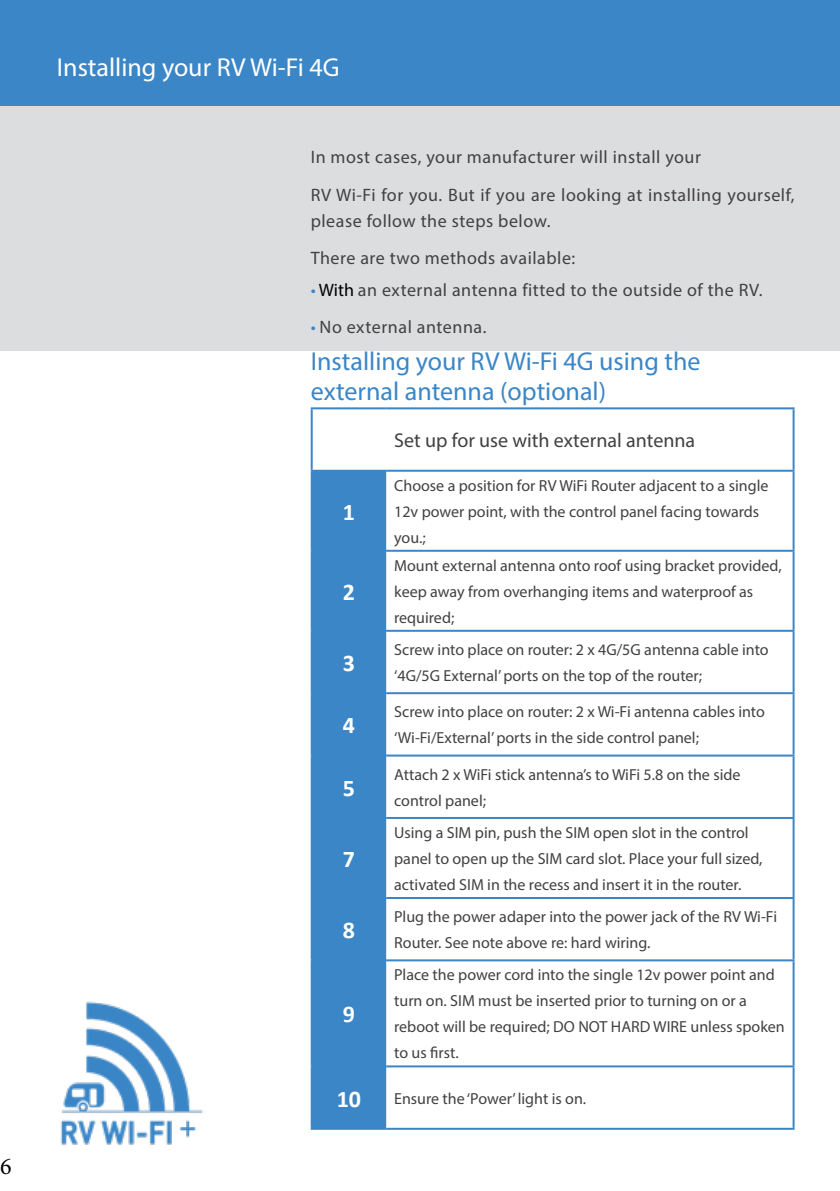
<style>
.page{position:relative;width:840px;height:1191px;background:#fff}
.page>*{position:absolute;margin:0;border:0;box-sizing:border-box;transform-origin:0 0}
.t1{font:26px/30px "Myriad Pro";color:#3b86c6}
.t2{font:26px "Myriad Pro";color:#fff}
.t3{font:700 24px "Calibri";color:#fff}
.t4{font:24px "Minion Pro";color:#000}
.t5{font:20px "Myriad Pro";color:#414042}
.t6{font:18px/37.4px "Myriad Pro";letter-spacing:.03em;color:#414042}
.t7{font:16px/26px "Myriad Pro";color:#414042}
.s1{color:#3b86c6}
.s2{color:#000}
</style>
<div class="page">
<div style="left:0;top:106px;width:839px;height:244px;background:#dcddde"></div>
<div style="left:0;top:0;width:839px;height:106px;background:#3b86c6"></div>
<div style="left:312px;top:472px;width:74px;height:655px;background:#3b86c6"></div>
<hr style="left:310px;top:407px;width:76px;height:2px;background:#3b86c6">
<hr style="left:310px;top:409px;width:2px;height:61px;background:#3b86c6">
<hr style="left:386px;top:407px;width:408px;height:2px;background:#3b86c6">
<hr style="left:792px;top:409px;width:2px;height:61px;background:#3b86c6">
<hr style="left:310px;top:470px;width:76px;height:2px;background:#3b86c6">
<hr style="left:310px;top:472px;width:2px;height:78px;background:#3b86c6">
<hr style="left:386px;top:470px;width:408px;height:2px;background:#3b86c6">
<hr style="left:792px;top:472px;width:2px;height:78px;background:#3b86c6">
<hr style="left:310px;top:550px;width:76px;height:2px;background:#3b86c6">
<hr style="left:310px;top:552px;width:2px;height:78px;background:#3b86c6">
<hr style="left:386px;top:550px;width:408px;height:2px;background:#3b86c6">
<hr style="left:792px;top:552px;width:2px;height:78px;background:#3b86c6">
<hr style="left:310px;top:630px;width:76px;height:2px;background:#3b86c6">
<hr style="left:310px;top:632px;width:2px;height:60px;background:#3b86c6">
<hr style="left:386px;top:630px;width:408px;height:2px;background:#3b86c6">
<hr style="left:792px;top:632px;width:2px;height:60px;background:#3b86c6">
<hr style="left:310px;top:692px;width:76px;height:2px;background:#3b86c6">
<hr style="left:310px;top:694px;width:2px;height:60px;background:#3b86c6">
<hr style="left:386px;top:692px;width:408px;height:2px;background:#3b86c6">
<hr style="left:792px;top:694px;width:2px;height:60px;background:#3b86c6">
<hr style="left:310px;top:754px;width:76px;height:2px;background:#3b86c6">
<hr style="left:310px;top:756px;width:2px;height:61px;background:#3b86c6">
<hr style="left:386px;top:754px;width:408px;height:2px;background:#3b86c6">
<hr style="left:792px;top:756px;width:2px;height:61px;background:#3b86c6">
<hr style="left:310px;top:817px;width:76px;height:2px;background:#3b86c6">
<hr style="left:310px;top:819px;width:2px;height:78px;background:#3b86c6">
<hr style="left:386px;top:817px;width:408px;height:2px;background:#3b86c6">
<hr style="left:792px;top:819px;width:2px;height:78px;background:#3b86c6">
<hr style="left:310px;top:897px;width:76px;height:2px;background:#3b86c6">
<hr style="left:310px;top:899px;width:2px;height:60px;background:#3b86c6">
<hr style="left:386px;top:897px;width:408px;height:2px;background:#3b86c6">
<hr style="left:792px;top:899px;width:2px;height:60px;background:#3b86c6">
<hr style="left:310px;top:959px;width:76px;height:2px;background:#3b86c6">
<hr style="left:310px;top:961px;width:2px;height:104px;background:#3b86c6">
<hr style="left:386px;top:959px;width:408px;height:2px;background:#3b86c6">
<hr style="left:792px;top:961px;width:2px;height:104px;background:#3b86c6">
<hr style="left:310px;top:1065px;width:76px;height:2px;background:#3b86c6">
<hr style="left:310px;top:1067px;width:2px;height:60px;background:#3b86c6">
<hr style="left:386px;top:1065px;width:408px;height:2px;background:#3b86c6">
<hr style="left:792px;top:1067px;width:2px;height:60px;background:#3b86c6">
<hr style="left:310px;top:1127px;width:76px;height:2px;background:#3b86c6">
<hr style="left:386px;top:1127px;width:408px;height:2px;background:#3b86c6">
<img style="left:60px;top:1001px;width:144px;height:144px">
<h2 class="t4" style="left:0;top:1150px;width:13px">6</h2>
<h1 class="t2" style="left:57px;top:51px;width:284px">Installing your RV Wi-Fi 4G</h1>
<p class="t6" style="left:310px;top:138px;width:485px">In most cases, your manufacturer will install your<br>RV Wi-Fi for you. But if you are looking at installing yourself,</p>
<p class="t6" style="left:310px;top:202px;width:266px">please follow the steps below.<br>There are two methods available:</p>
<p class="t6" style="left:310px;top:271px;width:453px"><span class="s1">•</span> <span class="s2">With</span> an external antenna fitted to the outside of the RV.</p>
<p class="t6" style="left:310px;top:308px;width:177px"><span class="s1">•</span> No external antenna.</p>
<h1 class="t1" style="left:310px;top:346px;width:391px">Installing your RV Wi-Fi 4G using the external antenna (optional)</h1>
<h2 class="t3" style="left:342px;top:495px;width:14px">1</h2>
<h2 class="t3" style="left:342px;top:575px;width:14px">2</h2>
<p class="t5" style="left:394px;top:428px;width:302px">Set up for use with external antenna</p>
<p class="t7" style="left:394px;top:472px;width:375px">Choose a position for RV WiFi Router adjacent to a single<br>12v power point, with the control panel facing towards you.;</p>
<p class="t7" style="left:394px;top:552px;width:389px">Mount external antenna onto roof using bracket provided, keep away from overhanging items and waterproof as required;</p>
<h2 class="t3" style="left:342px;top:646px;width:14px">3</h2>
<p class="t7" style="left:394px;top:636px;width:376px">Screw into place on router: 2 x 4G/5G antenna cable into ‘4G/5G External’ ports on the top of the router;</p>
<h2 class="t3" style="left:342px;top:708px;width:14px">4</h2>
<p class="t7" style="left:394px;top:698px;width:372px">Screw into place on router: 2 x Wi-Fi antenna cables into ‘Wi-Fi/External’ ports in the side control panel;</p>
<h2 class="t3" style="left:342px;top:771px;width:14px">5</h2>
<h2 class="t3" style="left:342px;top:842px;width:14px">7</h2>
<h2 class="t3" style="left:342px;top:913px;width:14px">8</h2>
<h2 class="t3" style="left:342px;top:997px;width:14px">9</h2>
<p class="t7" style="left:394px;top:761px;width:347px">Attach 2 x WiFi stick antenna’s to WiFi 5.8 on the side control panel;</p>
<p class="t7" style="left:394px;top:819px;width:369px">Using a SIM pin, push the SIM open slot in the control panel to open up the SIM card slot. Place your full sized, activated SIM in the recess and insert it in the router.</p>
<p class="t7" style="left:394px;top:903px;width:384px">Plug the power adaper into the power jack of the RV Wi-Fi<br>Router. See note above re: hard wiring.</p>
<p class="t7" style="left:394px;top:961px;width:392px">Place the power cord into the single 12v power point and turn on. SIM must be inserted prior to turning on or a reboot will be required; DO NOT HARD WIRE unless spoken to us first.</p>
<h2 class="t3" style="left:336px;top:1081px;width:26px">10</h2>
<p class="t7" style="left:394px;top:1085px;width:193px">Ensure the ‘Power’ light is on.</p>
</div>
